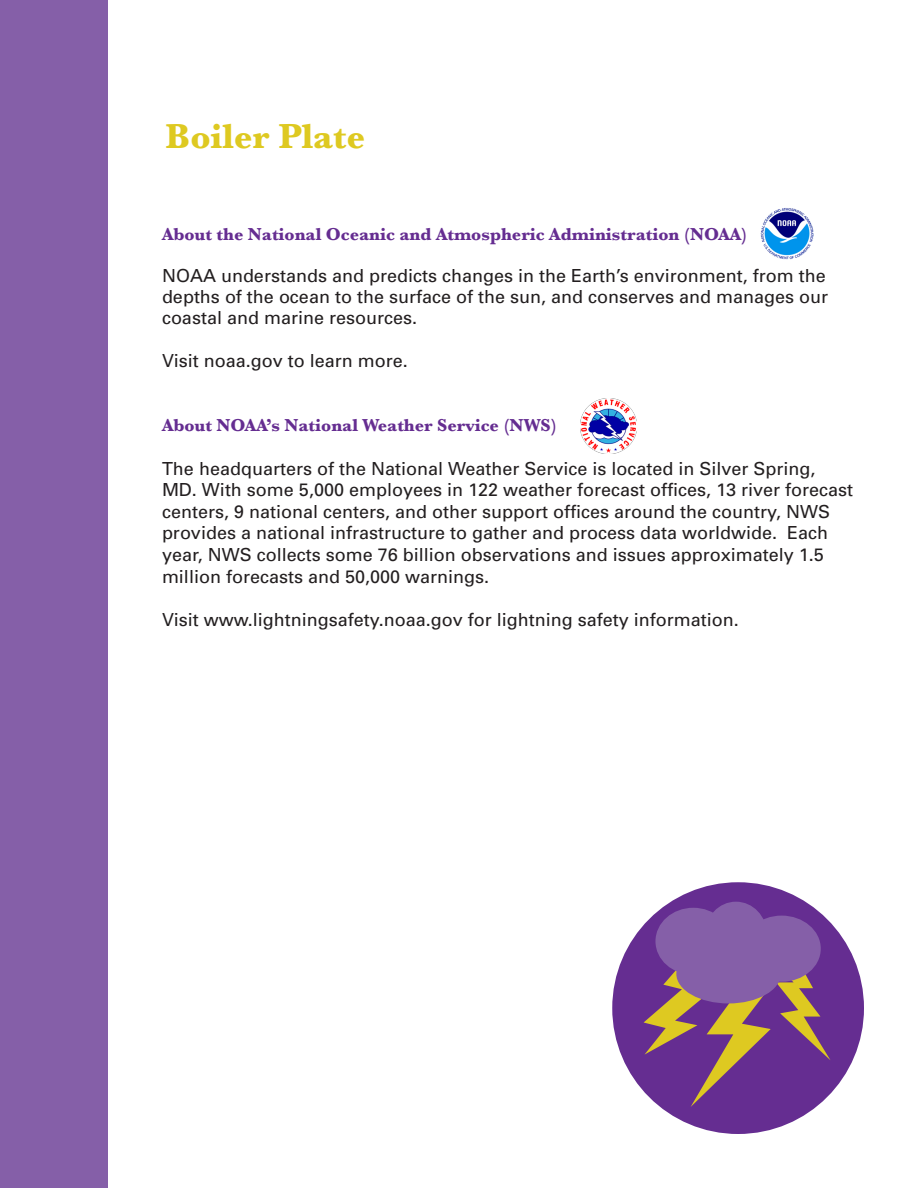
<style>
.page{position:relative;width:918px;height:1188px;background:#fff}
.page>*{position:absolute;margin:0;border:0;box-sizing:border-box;transform-origin:0 0}
.t1{font:700 36px "Baskerville";color:#dec921}
.t2{font:18px/21.6px "Univers";color:#231f20}
.t3{font:700 18px "Baskerville";color:#652d91}
</style>
<div class="page">
<div style="left:0;top:0;width:108px;height:1188px;background:#855fa8"></div>
<div style="left:612px;top:882px;width:252px;height:252px;background:#652d91;border-radius:50%"></div>
<svg style="left:644px;top:939px;width:187px;height:168px"></svg>
<div style="left:655px;top:908px;width:76px;height:67px;background:#855fa8;border-radius:50%"></div>
<div style="left:705px;top:902px;width:62px;height:65px;background:#855fa8;border-radius:50%"></div>
<div style="left:742px;top:916px;width:79px;height:66px;background:#855fa8;border-radius:50%"></div>
<div style="left:676px;top:944px;width:105px;height:59px;background:#855fa8;border-radius:50%"></div>
<img style="left:580px;top:398px;width:56px;height:56px">
<img style="left:761px;top:208px;width:52px;height:52px">
<p class="t1" style="left:166px;top:112px;width:201px">Boiler Plate</p>
<p class="t3" style="left:162px;top:222px;width:587px">About the National Oceanic and Atmospheric Administration (NOAA)</p>
<p class="t2" style="left:162px;top:265px;width:668px;line-height:21px">NOAA understands and predicts changes in the Earth’s environment, from the depths of the ocean to the surface of the sun, and conserves and manages our coastal and marine resources.</p>
<p class="t2" style="left:162px;top:350px;width:247px">Visit noaa.gov to learn more.</p>
<p class="t3" style="left:162px;top:413px;width:396px">About NOAA’s National Weather Service (NWS)</p>
<p class="t2" style="left:162px;top:458px;width:693px">The headquarters of the National Weather Service is located in Silver Spring, MD. With some 5,000 employees in 122 weather forecast offices, 13 river forecast centers, 9 national centers, and other support offices around the country, NWS provides a national infrastructure to gather and process data worldwide. Each year, NWS collects some 76 billion observations and issues approximately 1.5 million forecasts and 50,000 warnings.</p>
<p class="t2" style="left:162px;top:609px;width:578px">Visit www.lightningsafety.noaa.gov for lightning safety information.</p>
</div>
